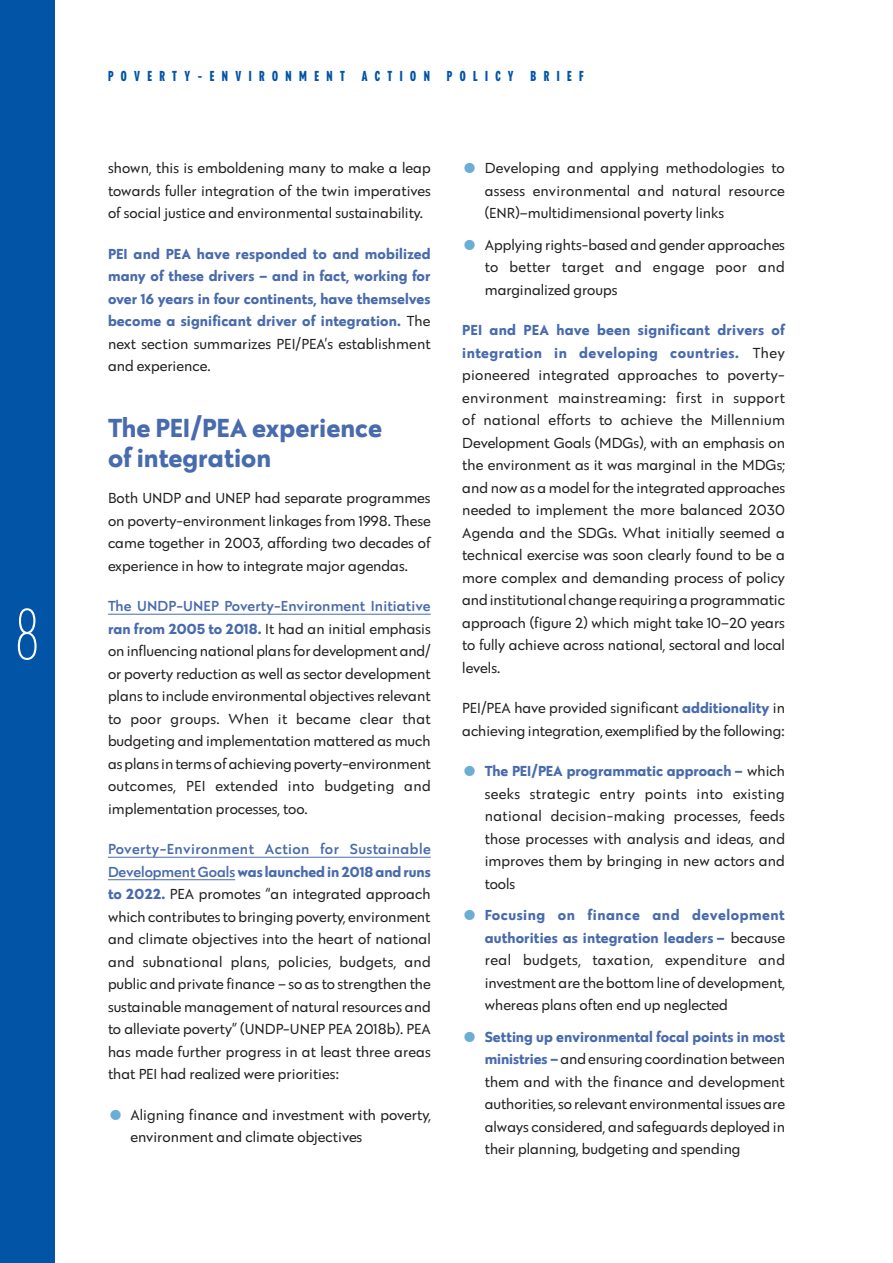
<style>
.page{position:relative;width:893px;height:1263px;background:#fff}
.page>*{position:absolute;margin:0;border:0;box-sizing:border-box;transform-origin:0 0}
.t1{font:100 condensed 75px "Galatea";color:#fff}
.t2{font:700 27px/30px "Galatea";color:#486bad}
.t3{font:15px/22.5px "Galatea";color:#231f20;text-align:justify}
.t4{font:700 15px/22.5px "Galatea";letter-spacing:.01em;color:#486bad;text-align:justify}
.t5{font:700 condensed 15px "Galatea";letter-spacing:.5em;color:#0154a6}
.s1{font-weight:400;color:#231f20}
.s2{font-weight:500;color:#486bad}
.s3{font-weight:700;color:#486bad}
.s4{font-family:"Altemus Borders Two";color:#6aadd5}
</style>
<div class="page">
<div style="left:0;top:0;width:55px;height:1263px;background:#0154a6"></div>
<hr style="left:108px;top:614px;width:323px;height:1px;background:#486bad">
<hr style="left:108px;top:857px;width:323px;height:1px;background:#486bad">
<hr style="left:108px;top:879px;width:127px;height:1px;background:#486bad">
<h1 class="t1" style="left:16px;top:586px;width:24px">8</h1>
<p class="t5" style="left:108px;top:66px;width:477px">POVERTY-ENVIRONMENT ACTION POLICY BRIEF</p>
<p class="t3" style="left:108px;top:156px;width:324px">shown, this is emboldening many to make a leap towards fuller integration of the twin imperatives of social justice and environmental sustainability.</p>
<p class="t4" style="left:108px;top:242px;width:324px">PEI and PEA have responded to and mobilized many of these drivers – and in fact, working for over 16 years in four continents, have themselves become a significant driver of integration. <span class="s1">The next section summarizes PEI/PEA’s establishment and experience.</span></p>
<h2 class="t2" style="left:108px;top:412px;width:276px">The PEI/PEA experience of integration</h2>
<p class="t3" style="left:108px;top:486px;width:324px">Both UNDP and UNEP had separate programmes on poverty-environment linkages from 1998. These came together in 2003, affording two decades of experience in how to integrate major agendas.</p>
<p class="t3" style="left:108px;top:594px;width:324px"><span class="s2">The UNDP-UNEP Poverty-Environment Initiative </span><span class="s3">ran from 2005 to 2018.</span> It had an initial emphasis on influencing national plans for development and/ or poverty reduction as well as sector development plans to include environmental objectives relevant to poor groups. When it became clear that budgeting and implementation mattered as much as plans in terms of achieving poverty-environment outcomes, PEI extended into budgeting and implementation processes, too.</p>
<p class="t3" style="left:108px;top:837px;width:324px"><span class="s2">Poverty-Environment Action for Sustainable Development Goals</span> <span class="s3">was launched in 2018 and runs to 2022.</span> PEA promotes “an integrated approach which contributes to bringing poverty, environment and climate objectives into the heart of national and subnational plans, policies, budgets, and public and private finance – so as to strengthen the sustainable management of natural resources and to alleviate poverty” (UNDP-UNEP PEA 2018b). PEA has made further progress in at least three areas that PEI had realized were priorities:</p>
<p class="t3" style="left:130px;top:1103px;width:302px;text-indent:-22px"><span class="s4">(</span> Aligning finance and investment with poverty, environment and climate objectives</p>
<p class="t3" style="left:485px;top:156px;width:302px;text-indent:-22px"><span class="s4">(</span> Developing and applying methodologies to assess environmental and natural resource (ENR)–multidimensional poverty links</p>
<p class="t3" style="left:485px;top:233px;width:302px;text-indent:-22px"><span class="s4">(</span> Applying rights-based and gender approaches to better target and engage poor and marginalized groups</p>
<p class="t3" style="left:462px;top:318px;width:324px"><span class="s3">PEI and PEA have been significant drivers of integration in developing countries.</span> They pioneered integrated approaches to poverty&shy;environment mainstreaming: first in support of national efforts to achieve the Millennium Development Goals (MDGs), with an emphasis on the environment as it was marginal in the MDGs; and now as a model for the integrated approaches needed to implement the more balanced 2030<br>Agenda and the SDGs. What initially seemed a technical exercise was soon clearly found to be a more complex and demanding process of policy and institutional change requiring a programmatic approach (figure 2) which might take 10–20 years to fully achieve across national, sectoral and local levels.</p>
<p class="t3" style="left:462px;top:696px;width:324px">PEI/PEA have provided significant <span class="s3">additionality</span> in achieving integration, exemplified by the following:</p>
<p class="t3" style="left:485px;top:759px;width:302px;text-indent:-22px"><span class="s4">(</span> <span class="s3">The PEI/PEA programmatic approach –</span> which seeks strategic entry points into existing national decision-making processes, feeds those processes with analysis and ideas, and improves them by bringing in new actors and tools</p>
<p class="t3" style="left:485px;top:903px;width:302px;text-indent:-22px"><span class="s4">(</span> <span class="s3">Focusing on finance and development authorities as integration leaders –</span> because real budgets, taxation, expenditure and investment are the bottom line of development, whereas plans often end up neglected</p>
<p class="t3" style="left:485px;top:1025px;width:302px;text-indent:-22px"><span class="s4">(</span> <span class="s3">Setting up environmental focal points in most ministries –</span> and ensuring coordination between them and with the finance and development authorities, so relevant environmental issues are always considered, and safeguards deployed in their planning, budgeting and spending</p>
</div>
